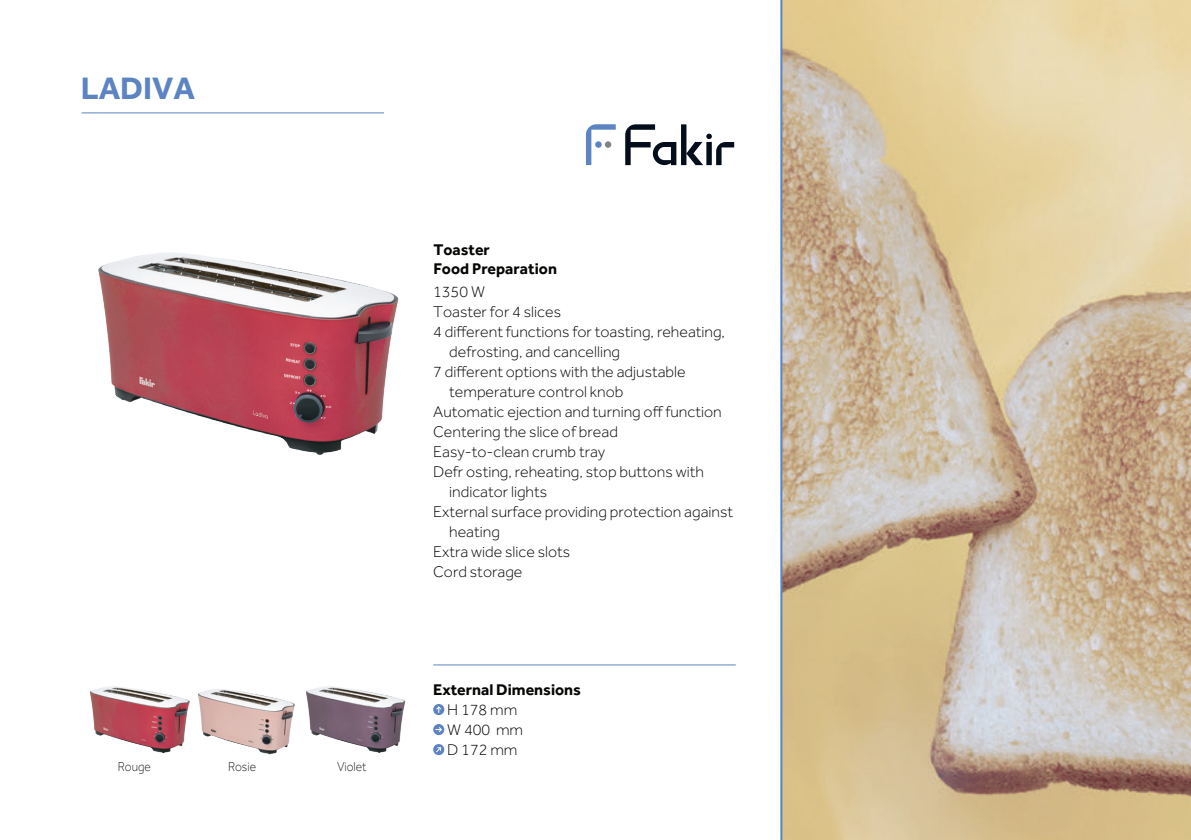
<style>
.page{position:relative;width:1191px;height:840px;background:#fff}
.page>*{position:absolute;margin:0;border:0;box-sizing:border-box;transform-origin:0 0}
.t1{font:700 32px "Effra";color:#5c84c3}
.t2{font:300 16px/20px "Effra";color:#050504}
.t3{font:700 16px/19.2px "Effra";color:#050504}
.t4{font:300 13.4px "Effra";color:#231f20;scale:.9 1}
</style>
<div class="page">
<img style="left:90px;top:686px;width:99px;height:68px">
<img style="left:306px;top:686px;width:100px;height:67px">
<img style="left:198px;top:689px;width:97px;height:66px">
<hr style="left:433px;top:664px;width:303px;height:1px;background:#5c84c3">
<hr style="left:82px;top:112px;width:302px;height:1px;background:#5c84c3">
<svg style="left:780px;top:0;width:411px;height:839px;background:#d1be9d"></svg>
<svg style="left:433px;top:703px;width:11px;height:11px"></svg>
<svg style="left:435px;top:705px;width:7px;height:7px"></svg>
<svg style="left:433px;top:723px;width:11px;height:11px"></svg>
<svg style="left:435px;top:725px;width:8px;height:7px"></svg>
<svg style="left:433px;top:744px;width:12px;height:11px"></svg>
<svg style="left:586px;top:124px;width:30px;height:41px"></svg>
<div style="left:605px;top:141px;width:6px;height:7px;background:#7e8387;border-radius:50%"></div>
<svg style="left:625px;top:124px;width:109px;height:41px"></svg>
<img style="left:98px;top:252px;width:301px;height:203px">
<h1 class="t1" style="left:81px;top:68px;width:116px">LADIVA</h1>
<p class="t4" style="left:118px;top:758px;width:38px">Rouge</p>
<p class="t4" style="left:228px;top:758px;width:33px">Rosie</p>
<p class="t4" style="left:337px;top:758px;width:34px">Violet</p>
<p class="t3" style="left:433px;top:239px;width:125px">Toaster<br>Food Preparation</p>
<p class="t2" style="left:433px;top:281px;width:53px">1350 W</p>
<p class="t2" style="left:433px;top:301px;width:129px">Toaster for 4 slices</p>
<p class="t2" style="left:433px;top:321px;width:293px">4 different functions for toasting, reheating,</p>
<p class="t2" style="left:449px;top:341px;width:172px">defrosting, and cancelling</p>
<p class="t2" style="left:433px;top:361px;width:254px">7 different options with the adjustable</p>
<p class="t2" style="left:449px;top:381px;width:176px">temperature control knob</p>
<p class="t2" style="left:433px;top:401px;width:290px">Automatic ejection and turning off function</p>
<p class="t2" style="left:433px;top:421px;width:186px">Centering the slice of bread</p>
<p class="t2" style="left:433px;top:441px;width:174px">Easy-to-clean crumb tray</p>
<p class="t2" style="left:433px;top:461px;width:272px">Defr osting, reheating, stop buttons with</p>
<p class="t2" style="left:449px;top:481px;width:99px">indicator lights</p>
<p class="t2" style="left:433px;top:501px;width:301px">External surface providing protection against</p>
<p class="t2" style="left:449px;top:521px;width:52px">heating</p>
<p class="t2" style="left:433px;top:541px;width:139px">Extra wide slice slots</p>
<p class="t2" style="left:433px;top:561px;width:91px">Cord storage</p>
<p class="t3" style="left:433px;top:679px;width:149px">External Dimensions</p>
<p class="t2" style="left:447px;top:699px;width:77px">H 178 mm<br>W 400 mm<br>D 172 mm</p>
</div>
